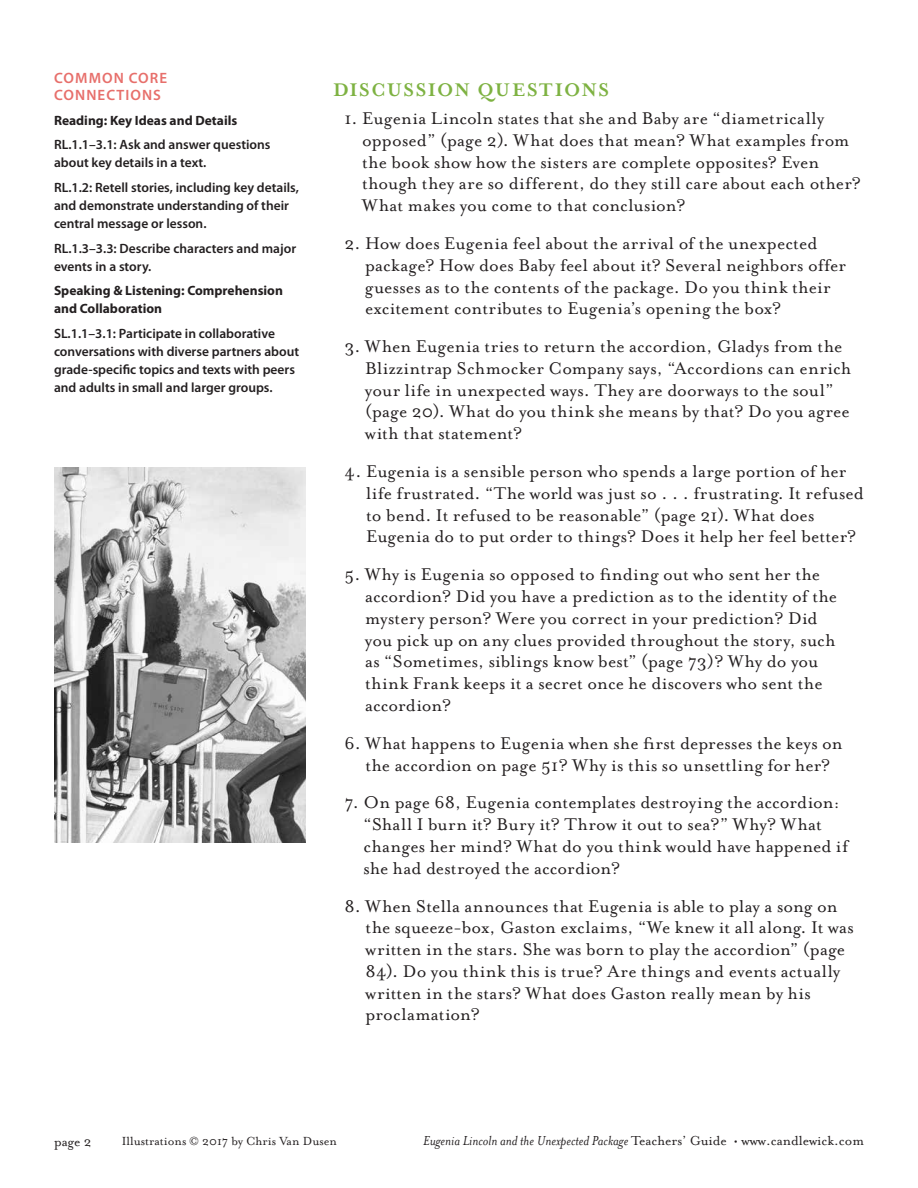
<style>
.page{position:relative;width:918px;height:1188px;background:#fff}
.page>*{position:absolute;margin:0;border:0;box-sizing:border-box;transform-origin:0 0}
.t1{font:700 21px "Mrs Eaves";letter-spacing:.065em;color:#7eb242}
.t2{font:19.5px/21.8px "Mrs Eaves Roman";letter-spacing:.01em;color:#231f20}
.t3{font:italic 15px "Mrs Eaves";color:#231f20}
.t4{font:600 15px/17.2px "Myriad Pro";letter-spacing:.07em;color:#e76f6b}
.t5{font:15px "Mrs Eaves Roman";color:#231f20}
.t6{font:600 13.5px/18px "Myriad Pro";color:#231f20}
.t7{font:700 13.5px/18px "Myriad Pro";color:#231f20}
.t8{font:13.5px "Mrs Eaves Roman";color:#231f20}
.s1{font-family:"Mrs Eaves Roman";font-style:normal}
</style>
<div class="page">
<img style="left:54px;top:467px;width:252px;height:375px">
<p class="t4" style="left:54px;top:68px;width:115px">COMMON CORE<br>CONNECTIONS</p>
<p class="t7" style="left:54px;top:111px;width:185px">Reading: Key Ideas and Details</p>
<p class="t6" style="left:54px;top:135px;width:218px">RL.1.1–3.1: Ask and answer questions about key details in a text.</p>
<p class="t6" style="left:54px;top:178px;width:246px">RL.1.2: Retell stories, including key details, and demonstrate understanding of their central message or lesson.</p>
<p class="t6" style="left:54px;top:239px;width:244px">RL.1.3–3.3: Describe characters and major events in a story.</p>
<p class="t7" style="left:54px;top:282px;width:230px">Speaking &amp; Listening: Comprehension and Collaboration</p>
<p class="t6" style="left:54px;top:324px;width:247px">SL.1.1–3.1: Participate in collaborative conversations with diverse partners about grade-specific topics and texts with peers and adults in small and larger groups.</p>
<p class="t1" style="left:333px;top:77px;width:278px">DISCUSSION QUESTIONS</p>
<p class="t2" style="left:362px;top:108px;width:500px;text-indent:-18px">1. Eugenia Lincoln states that she and Baby are “diametrically opposed” (page 2). What does that mean? What examples from the book show how the sisters are complete opposites? Even though they are so different, do they still care about each other?<br>What makes you come to that conclusion?</p>
<p class="t2" style="left:365px;top:233px;width:483px;text-indent:-21px">2. How does Eugenia feel about the arrival of the unexpected package? How does Baby feel about it? Several neighbors offer guesses as to the contents of the package. Do you think their excitement contributes to Eugenia’s opening the box?</p>
<p class="t2" style="left:365px;top:336px;width:488px;text-indent:-21px">3. When Eugenia tries to return the accordion, Gladys from the Blizzintrap Schmocker Company says, “Accordions can enrich your life in unexpected ways. They are doorways to the soul” (page 20). What do you think she means by that? Do you agree with that statement?</p>
<p class="t2" style="left:366px;top:461px;width:499px;text-indent:-22px">4. Eugenia is a sensible person who spends a large portion of her life frustrated. “The world was just so . . . frustrating. It refused to bend. It refused to be reasonable” (page 21). What does Eugenia do to put order to things? Does it help her feel better?</p>
<p class="t2" style="left:365px;top:564px;width:474px;text-indent:-21px">5. Why is Eugenia so opposed to finding out who sent her the accordion? Did you have a prediction as to the identity of the mystery person? Were you correct in your prediction? Did you pick up on any clues provided throughout the story, such as “Sometimes, siblings know best” (page 73)? Why do you think Frank keeps it a secret once he discovers who sent the accordion?</p>
<p class="t2" style="left:345px;top:732px;width:500px;text-align:center">6. What happens to Eugenia when she first depresses the keys on the accordion on page 51? Why is this so unsettling for her?</p>
<p class="t2" style="left:363px;top:792px;width:486px;text-indent:-19px">7. On page 68, Eugenia contemplates destroying the accordion: “Shall I burn it? Bury it? Throw it out to sea?” Why? What changes her mind? What do you think would have happened if she had destroyed the accordion?</p>
<p class="t2" style="left:366px;top:895px;width:490px;text-indent:-21px">8. When Stella announces that Eugenia is able to play a song on the squeeze-box, Gaston exclaims, “We knew it all along. It was written in the stars. She was born to play the accordion” (page 84). Do you think this is true? Are things and events actually written in the stars? What does Gaston really mean by his proclamation?</p>
<p class="t5" style="left:54px;top:1133px;width:39px">page 2</p>
<p class="t8" style="left:122px;top:1133px;width:216px">Illustrations © 2017 by Chris Van Dusen</p>
<p class="t3" style="left:423px;top:1132px;width:442px">Eugenia Lincoln and the Unexpected Package <span class="s1">Teachers’ Guide • www.candlewick.com</span></p>
</div>
